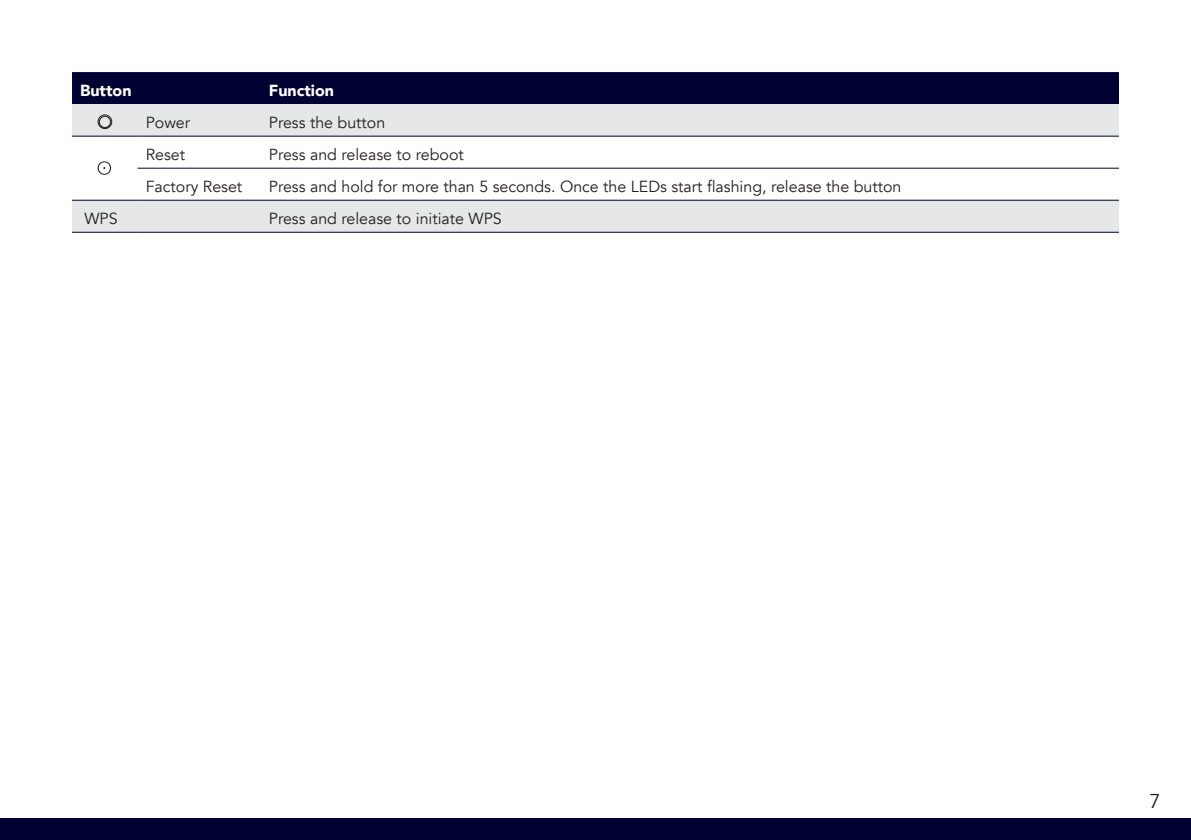
<style>
.page{position:relative;width:1191px;height:840px;background:#fff}
.page>*{position:absolute;margin:0;border:0;box-sizing:border-box;transform-origin:0 0}
.t1{font:20px "Avenir";color:#231f20}
.t2{font:16px "Avenir";color:#231f20}
.t3{font:900 16px "Avenir";color:#fff}
</style>
<div class="page">
<div style="left:0;top:818px;width:1191px;height:21px;background:#000032"></div>
<hr style="left:0;top:72px;width:1px;height:348px;background:#e6e7e9">
<div style="left:72px;top:72px;width:1047px;height:32px;background:#000032"></div>
<svg style="left:72px;top:104px;width:1047px;height:128px;fill:#e6e7e9"></svg>
<hr style="left:138px;top:168px;width:123px;height:1px;background:#000032">
<hr style="left:261px;top:168px;width:858px;height:1px;background:#000032">
<hr style="left:72px;top:200px;width:66px;height:1px;background:#000032">
<hr style="left:138px;top:200px;width:123px;height:1px;background:#000032">
<hr style="left:261px;top:200px;width:858px;height:1px;background:#000032">
<hr style="left:72px;top:232px;width:66px;height:1px;background:#000032">
<hr style="left:138px;top:232px;width:123px;height:1px;background:#000032">
<hr style="left:261px;top:232px;width:858px;height:1px;background:#000032">
<hr style="left:72px;top:136px;width:66px;height:1px;background:#000032">
<hr style="left:138px;top:136px;width:123px;height:1px;background:#000032">
<hr style="left:261px;top:136px;width:858px;height:1px;background:#000032">
<svg style="left:98px;top:161px;width:13px;height:14px"></svg>
<svg style="left:98px;top:114px;width:14px;height:15px"></svg>
<p class="t3" style="left:80px;top:77px;width:53px">Button</p>
<p class="t3" style="left:269px;top:77px;width:67px">Function</p>
<p class="t2" style="left:146px;top:113px;width:46px">Power</p>
<p class="t2" style="left:269px;top:113px;width:118px">Press the button</p>
<p class="t2" style="left:146px;top:145px;width:41px">Reset</p>
<p class="t2" style="left:269px;top:145px;width:196px">Press and release to reboot</p>
<p class="t2" style="left:146px;top:177px;width:98px">Factory Reset</p>
<p class="t2" style="left:269px;top:177px;width:634px">Press and hold for more than 5 seconds. Once the LEDs start flashing, release the button</p>
<p class="t2" style="left:84px;top:209px;width:35px">WPS</p>
<p class="t2" style="left:269px;top:209px;width:234px">Press and release to initiate WPS</p>
<p class="t1" style="left:1149px;top:788px;width:13px">7</p>
</div>
